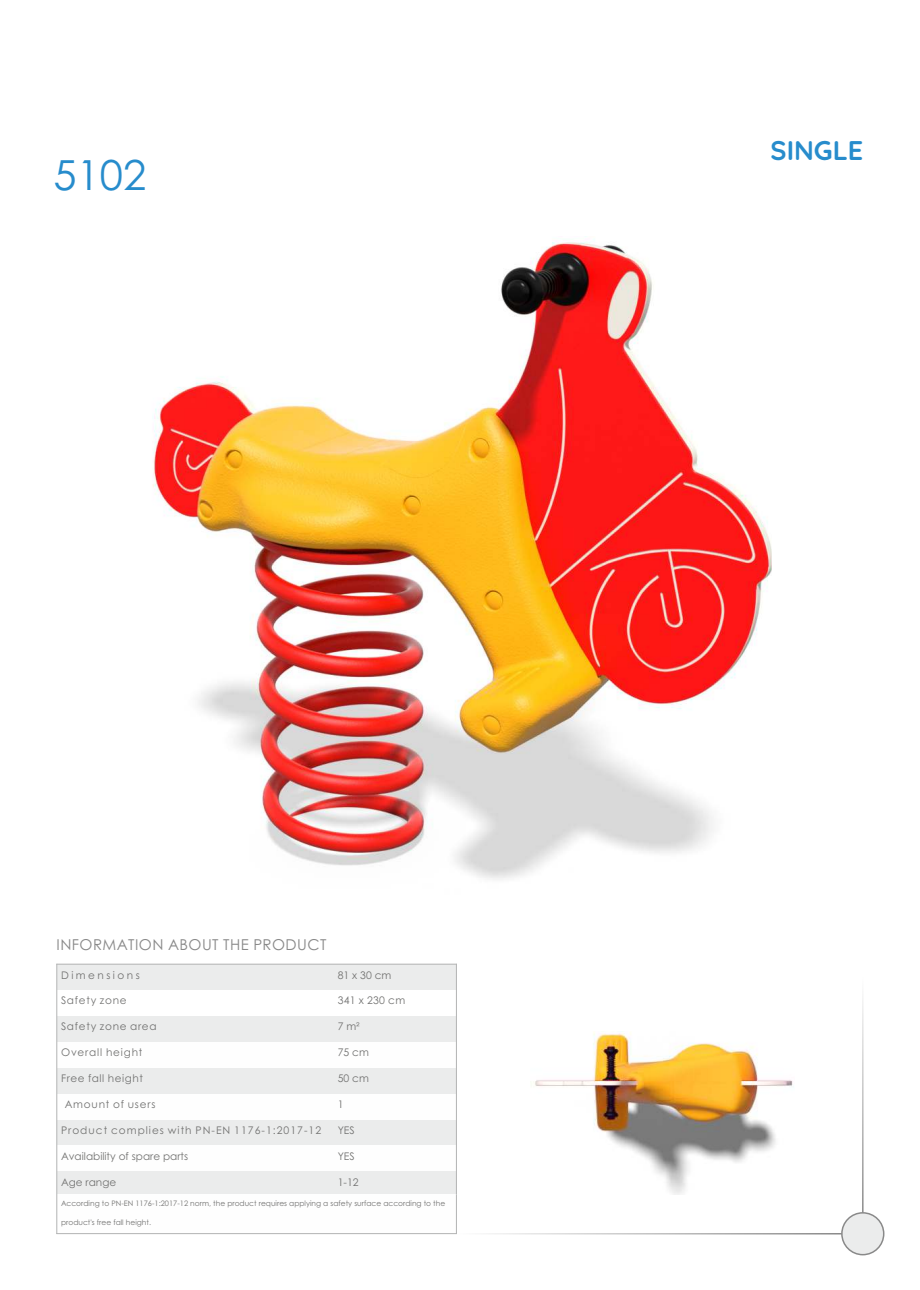
<style>
.page{position:relative;width:920px;height:1290px;background:#fff}
.page>*{position:absolute;margin:0;border:0;box-sizing:border-box;transform-origin:0 0}
.t1{font:41.4px "Century Gothic";color:#278ccc}
.t2{font:700 27px "Quicksand";color:#278ccc}
.t3{font:15px "Century Gothic";letter-spacing:.03em;color:#898989}
.t4{font:10.5px "Century Gothic";letter-spacing:.065em;color:#727271}
.t5{font:10.5px "Century Gothic";letter-spacing:.095em;color:#727271}
.t6{font:10.5px "Century Gothic";color:#727271}
.t7{font:10.5px "Century Gothic";letter-spacing:.235em;color:#727271}
.t8{font:7.5px "Century Gothic";color:#727271}
</style>
<div class="page">
<hr style="left:457px;top:1233px;width:385px;height:1px;background:#898989">
<div style="left:841px;top:1212px;width:43px;height:43px;background:#ebecec;border:2px solid #898989;border-radius:50%"></div>
<hr style="left:862px;top:977px;width:1px;height:236px;background:#898989">
<div style="left:57px;top:964px;width:276px;height:25px;background:#ebecec"></div>
<div style="left:333px;top:964px;width:123px;height:25px;background:#ebecec"></div>
<div style="left:57px;top:1016px;width:276px;height:26px;background:#ebecec"></div>
<div style="left:333px;top:1016px;width:123px;height:26px;background:#ebecec"></div>
<div style="left:57px;top:1068px;width:276px;height:26px;background:#ebecec"></div>
<div style="left:333px;top:1068px;width:123px;height:26px;background:#ebecec"></div>
<div style="left:57px;top:1120px;width:276px;height:25px;background:#ebecec"></div>
<div style="left:333px;top:1120px;width:123px;height:25px;background:#ebecec"></div>
<div style="left:57px;top:1171px;width:276px;height:23px;background:#ebecec"></div>
<div style="left:333px;top:1171px;width:123px;height:23px;background:#ebecec"></div>
<hr style="left:56px;top:964px;width:1px;height:270px;background:#b2b3b3">
<hr style="left:456px;top:1194px;width:1px;height:40px;background:#b2b3b3">
<hr style="left:456px;top:964px;width:1px;height:230px;background:#b2b3b3">
<hr style="left:56px;top:1233px;width:401px;height:1px;background:#b2b3b3">
<hr style="left:56px;top:964px;width:401px;height:1px;background:#b2b3b3">
<img style="left:152px;top:236px;width:620px;height:644px">
<img style="left:531px;top:1032px;width:262px;height:162px">
<h1 class="t1" style="left:53px;top:158px;width:94px">5102</h1>
<h3 class="t3" style="left:57px;top:939px;width:271px">INFORMATION ABOUT THE PRODUCT</h3>
<h3 class="t7" style="left:61px;top:971px;width:80px">Dimensions</h3>
<h3 class="t4" style="left:338px;top:971px;width:55px">81 x 30 cm</h3>
<h3 class="t4" style="left:61px;top:996px;width:67px">Safety zone</h3>
<h3 class="t4" style="left:338px;top:996px;width:69px">341 x 230 cm</h3>
<h3 class="t4" style="left:61px;top:1022px;width:97px">Safety zone area</h3>
<h3 class="t4" style="left:338px;top:1022px;width:24px">7 m²</h3>
<h3 class="t4" style="left:61px;top:1048px;width:83px">Overall height</h3>
<h3 class="t4" style="left:338px;top:1048px;width:33px">75 cm</h3>
<h3 class="t4" style="left:61px;top:1074px;width:83px">Free fall height</h3>
<h3 class="t4" style="left:338px;top:1074px;width:33px">50 cm</h3>
<h3 class="t4" style="left:65px;top:1100px;width:92px">Amount of users</h3>
<h3 class="t4" style="left:338px;top:1100px;width:7px">1</h3>
<h3 class="t5" style="left:61px;top:1126px;width:262px">Product complies with PN-EN 1176-1:2017-12</h3>
<h3 class="t4" style="left:338px;top:1126px;width:19px">YES</h3>
<h3 class="t6" style="left:61px;top:1152px;width:129px">Availability of spare parts</h3>
<h3 class="t4" style="left:338px;top:1152px;width:19px">YES</h3>
<h3 class="t6" style="left:61px;top:1178px;width:57px">Age range</h3>
<h3 class="t4" style="left:338px;top:1178px;width:22px">1-12</h3>
<p class="t8" style="left:61px;top:1200px;width:386px">According to PN-EN 1176-1:2017-12 norm, the product requires applying a safety surface according to the</p>
<p class="t8" style="left:61px;top:1219px;width:92px">product's free fall height.</p>
<h2 class="t2" style="left:771px;top:133px;width:94px">SINGLE</h2>
</div>
